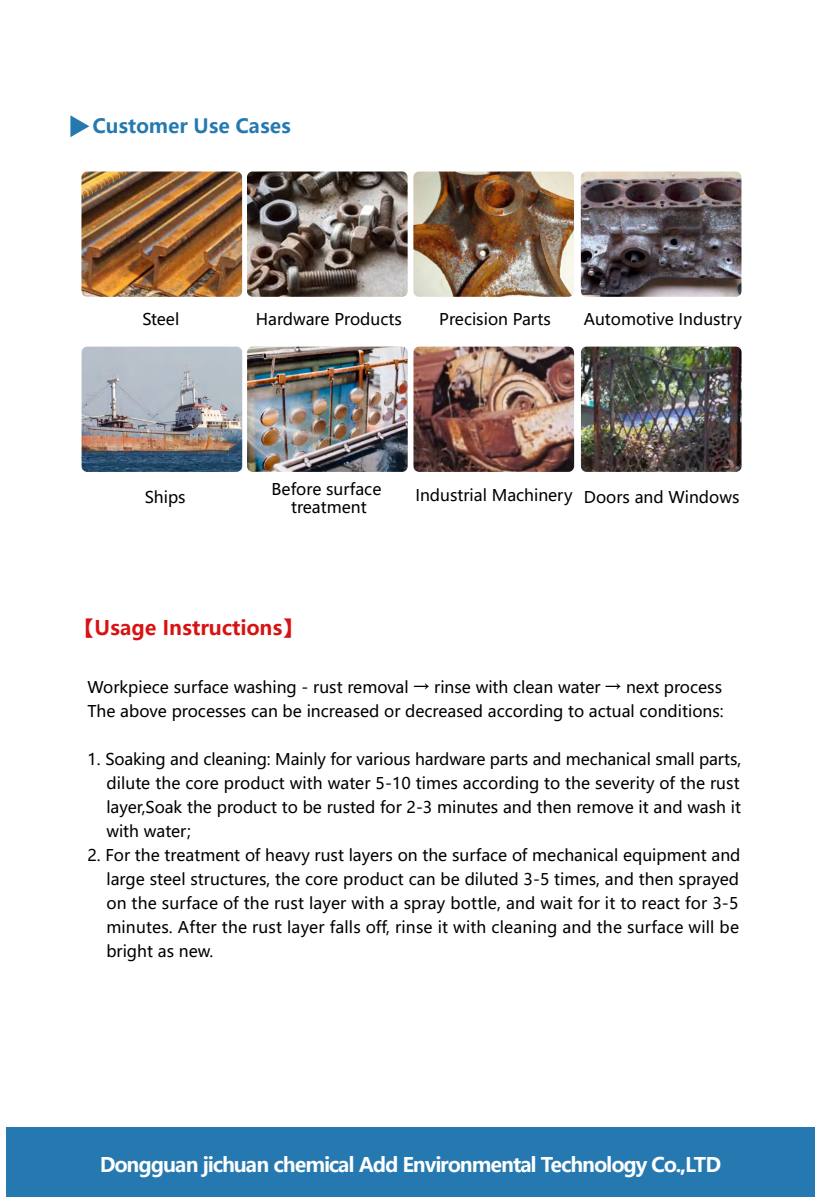
<style>
.page{position:relative;width:820px;height:1202px;background:#fff}
.page>*{position:absolute;margin:0;border:0;box-sizing:border-box;transform-origin:0 0}
.t1{font:700 20px "Microsoft Ya Hei";letter-spacing:-.05em;color:#fff}
.t2{font:700 20px "Microsoft Ya Hei";color:#d81212}
.t3{font:700 19.6px "Microsoft Ya Hei";color:#2679b0}
.t4{font:16px/24px "Microsoft Ya Hei";color:#000}
</style>
<div class="page">
<svg style="left:70px;top:115px;width:19px;height:22px"></svg>
<div style="left:6px;top:1127px;width:808px;height:69px;background:#2679b0"></div>
<img style="left:580px;top:347px;width:161px;height:125px">
<img style="left:413px;top:347px;width:161px;height:125px">
<img style="left:81px;top:172px;width:161px;height:125px">
<img style="left:413px;top:172px;width:160px;height:125px">
<img style="left:580px;top:172px;width:161px;height:125px">
<img style="left:247px;top:172px;width:160px;height:125px">
<img style="left:81px;top:347px;width:161px;height:125px">
<img style="left:247px;top:347px;width:160px;height:125px">
<p class="t3" style="left:92px;top:112px;width:200px">Customer Use Cases</p>
<p class="t4" style="left:142px;top:306px;width:38px">Steel</p>
<p class="t4" style="left:583px;top:307px;width:159px">Automotive Industry</p>
<p class="t4" style="left:256px;top:307px;width:147px">Hardware Products</p>
<p class="t4" style="left:439px;top:307px;width:113px">Precision Parts</p>
<p class="t4" style="left:145px;top:485px;width:42px">Ships</p>
<p class="t4" style="left:271px;top:480px;width:111px;line-height:18px;text-align:center">Before surface treatment</p>
<p class="t4" style="left:415px;top:483px;width:159px">Industrial Machinery</p>
<p class="t4" style="left:583px;top:485px;width:157px">Doors and Windows</p>
<p class="t2" style="left:75px;top:614px;width:229px">【Usage Instructions】</p>
<p class="t4" style="left:87px;top:675px;width:637px">Workpiece surface washing - rust removal → rinse with clean water → next process<br>The above processes can be increased or decreased according to actual conditions:</p>
<p class="t4" style="left:106px;top:747px;width:636px;text-align:justify;text-indent:-19px">1. Soaking and cleaning: Mainly for various hardware parts and mechanical small parts, dilute the core product with water 5-10 times according to the severity of the rust layer,Soak the product to be rusted for 2-3 minutes and then remove it and wash it with water;</p>
<p class="t4" style="left:106px;top:843px;width:635px;text-indent:-19px">2. For the treatment of heavy rust layers on the surface of mechanical equipment and large steel structures, the core product can be diluted 3-5 times, and then sprayed on the surface of the rust layer with a spray bottle, and wait for it to react for 3-5 minutes. After the rust layer falls off, rinse it with cleaning and the surface will be bright as new.</p>
<p class="t1" style="left:100px;top:1151px;width:622px">Dongguan jichuan chemical Add Environmental Technology Co.,LTD</p>
</div>
